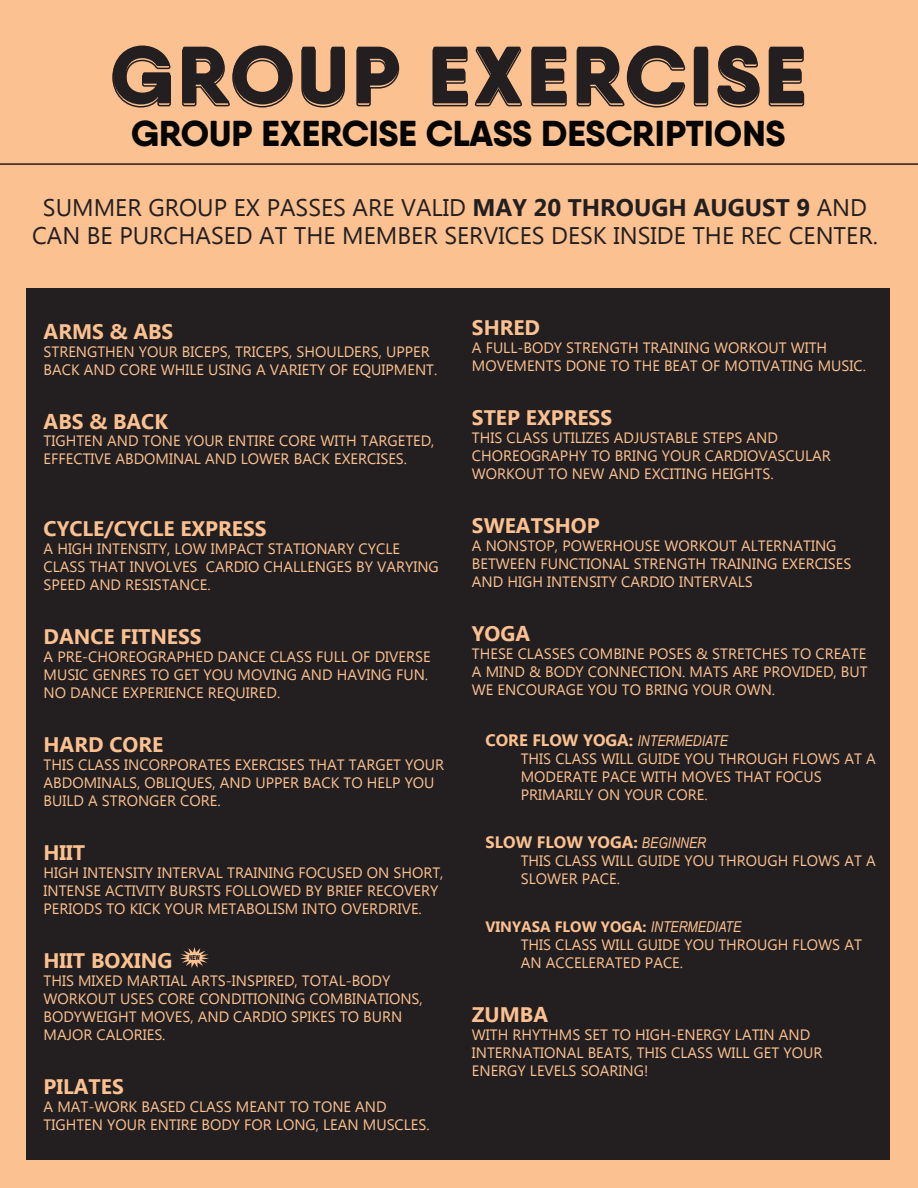
<style>
.page{position:relative;width:918px;height:1188px;background:#fbc191}
.page>*{position:absolute;margin:0;border:0;box-sizing:border-box;transform-origin:0 0}
.t1{font:800 36px "Qanelas Soft DEMO";color:#040503}
.t2{font:24px/28.8px "Ebrima";color:#231f20;text-align:center}
.t3{font:700 21px "Ebrima";color:#fbc191}
.t4{font:700 16.5px "Ebrima";color:#fbc191}
.t5{font:15px/18px "Ebrima";color:#fbc191}
.t6{font:800 7.35px "Franklin Gothic";color:#231f20;scale:.67 1}
.s1{font-weight:700}
.s2{font-family:"Arial Narrow";font-weight:400;font-style:italic;font-size:15px}
.s3{font-family:"Arial Narrow";font-style:italic}
</style>
<div class="page">
<div style="left:26px;top:288px;width:864px;height:872px;background:#231f20"></div>
<div style="left:695px;top:47px;width:13px;height:56px;background:#231f20;border-radius:2px"></div>
<svg style="left:112px;top:46px;width:59px;height:62px"></svg>
<svg style="left:182px;top:46px;width:111px;height:62px"></svg>
<svg style="left:301px;top:47px;width:44px;height:61px"></svg>
<svg style="left:356px;top:47px;width:44px;height:60px"></svg>
<svg style="left:432px;top:47px;width:90px;height:60px"></svg>
<svg style="left:531px;top:47px;width:36px;height:60px;background:#55443a"></svg>
<svg style="left:576px;top:46px;width:110px;height:62px"></svg>
<div style="left:694px;top:48px;width:14px;height:58px;border:2px solid #231f20;border-radius:2px"></div>
<svg style="left:717px;top:46px;width:43px;height:62px"></svg>
<svg style="left:768px;top:47px;width:37px;height:60px"></svg>
<hr style="left:0;top:163px;width:918px;height:2px;background:#231f20">
<svg style="left:180px;top:947px;width:29px;height:21px"></svg>
<h1 class="t1" style="left:131px;top:117px;width:656px">GROUP EXERCISE CLASS DESCRIPTIONS</h1>
<h2 class="t2" style="left:32px;top:194px;width:847px">SUMMER GROUP EX PASSES ARE VALID <span class="s1">MAY 20 THROUGH AUGUST 9</span> AND<br>CAN BE PURCHASED AT THE MEMBER SERVICES DESK INSIDE THE REC CENTER.</h2>
<h3 class="t3" style="left:44px;top:316px;width:131px">ARMS &amp; ABS</h3>
<p class="t5" style="left:44px;top:344px;width:395px">STRENGTHEN YOUR BICEPS, TRICEPS, SHOULDERS, UPPER<br>BACK AND CORE WHILE USING A VARIETY OF EQUIPMENT.</p>
<h3 class="t3" style="left:44px;top:406px;width:126px">ABS &amp; BACK</h3>
<p class="t5" style="left:44px;top:432px;width:392px">TIGHTEN AND TONE YOUR ENTIRE CORE WITH TARGETED,<br>EFFECTIVE ABDOMINAL AND LOWER BACK EXERCISES.</p>
<h3 class="t3" style="left:44px;top:512px;width:225px">CYCLE/CYCLE EXPRESS</h3>
<p class="t5" style="left:44px;top:540px;width:397px">A HIGH INTENSITY, LOW IMPACT STATIONARY CYCLE<br>CLASS THAT INVOLVES CARDIO CHALLENGES BY VARYING<br>SPEED AND RESISTANCE.</p>
<h3 class="t3" style="left:44px;top:620px;width:160px">DANCE FITNESS</h3>
<p class="t5" style="left:44px;top:648px;width:389px">A PRE-CHOREOGRAPHED DANCE CLASS FULL OF DIVERSE<br>MUSIC GENRES TO GET YOU MOVING AND HAVING FUN.<br>NO DANCE EXPERIENCE REQUIRED.</p>
<h3 class="t3" style="left:44px;top:728px;width:121px">HARD CORE</h3>
<p class="t5" style="left:44px;top:756px;width:402px">THIS CLASS INCORPORATES EXERCISES THAT TARGET YOUR<br>ABDOMINALS, OBLIQUES, AND UPPER BACK TO HELP YOU<br>BUILD A STRONGER CORE.</p>
<h3 class="t3" style="left:44px;top:836px;width:43px">HIIT</h3>
<p class="t5" style="left:44px;top:864px;width:401px">HIGH INTENSITY INTERVAL TRAINING FOCUSED ON SHORT,<br>INTENSE ACTIVITY BURSTS FOLLOWED BY BRIEF RECOVERY<br>PERIODS TO KICK YOUR METABOLISM INTO OVERDRIVE.</p>
<h3 class="t3" style="left:44px;top:944px;width:130px">HIIT BOXING</h3>
<p class="t5" style="left:44px;top:972px;width:381px">THIS MIXED MARTIAL ARTS-INSPIRED, TOTAL-BODY WORKOUT USES CORE CONDITIONING COMBINATIONS, BODYWEIGHT MOVES, AND CARDIO SPIKES TO BURN MAJOR CALORIES.</p>
<h3 class="t3" style="left:44px;top:1070px;width:82px">PILATES</h3>
<p class="t5" style="left:44px;top:1098px;width:388px">A MAT-WORK BASED CLASS MEANT TO TONE AND<br>TIGHTEN YOUR ENTIRE BODY FOR LONG, LEAN MUSCLES.</p>
<p class="t6" style="left:189px;top:953px;width:18px">NEW</p>
<h3 class="t3" style="left:472px;top:312px;width:70px">SHRED</h3>
<p class="t5" style="left:472px;top:339px;width:396px">A FULL-BODY STRENGTH TRAINING WORKOUT WITH<br>MOVEMENTS DONE TO THE BEAT OF MOTIVATING MUSIC.</p>
<h3 class="t3" style="left:472px;top:402px;width:142px">STEP EXPRESS</h3>
<p class="t5" style="left:472px;top:429px;width:360px">THIS CLASS UTILIZES ADJUSTABLE STEPS AND<br>CHOREOGRAPHY TO BRING YOUR CARDIOVASCULAR<br>WORKOUT TO NEW AND EXCITING HEIGHTS.</p>
<h3 class="t3" style="left:472px;top:510px;width:129px">SWEATSHOP</h3>
<p class="t5" style="left:472px;top:537px;width:381px">A NONSTOP, POWERHOUSE WORKOUT ALTERNATING<br>BETWEEN FUNCTIONAL STRENGTH TRAINING EXERCISES<br>AND HIGH INTENSITY CARDIO INTERVALS</p>
<h3 class="t3" style="left:472px;top:618px;width:60px">YOGA</h3>
<p class="t5" style="left:472px;top:645px;width:397px;text-align:justify">THESE CLASSES COMBINE POSES &amp; STRETCHES TO CREATE A MIND &amp; BODY CONNECTION. MATS ARE PROVIDED, BUT WE ENCOURAGE YOU TO BRING YOUR OWN.</p>
<p class="t4" style="left:486px;top:727px;width:244px">CORE FLOW YOGA: <span class="s2">INTERMEDIATE</span></p>
<p class="t5" style="left:521px;top:750px;width:356px">THIS CLASS WILL GUIDE YOU THROUGH FLOWS AT A<br>MODERATE PACE WITH MOVES THAT FOCUS<br>PRIMARILY ON YOUR CORE.</p>
<p class="t4" style="left:486px;top:829px;width:222px">SLOW FLOW YOGA: <span class="s2">BEGINNER</span></p>
<p class="t5" style="left:521px;top:852px;width:356px">THIS CLASS WILL GUIDE YOU THROUGH FLOWS AT A<br>SLOWER PACE.</p>
<p class="t5" style="left:521px;top:918px;width:343px;text-indent:-35px"><span class="s1">VINYASA FLOW YOGA:</span> <span class="s3">INTERMEDIATE<br></span>THIS CLASS WILL GUIDE YOU THROUGH FLOWS AT<br>AN ACCELERATED PACE.</p>
<h3 class="t3" style="left:472px;top:999px;width:78px">ZUMBA</h3>
<p class="t5" style="left:472px;top:1026px;width:352px">WITH RHYTHMS SET TO HIGH-ENERGY LATIN AND<br>INTERNATIONAL BEATS, THIS CLASS WILL GET YOUR<br>ENERGY LEVELS SOARING!</p>
</div>
